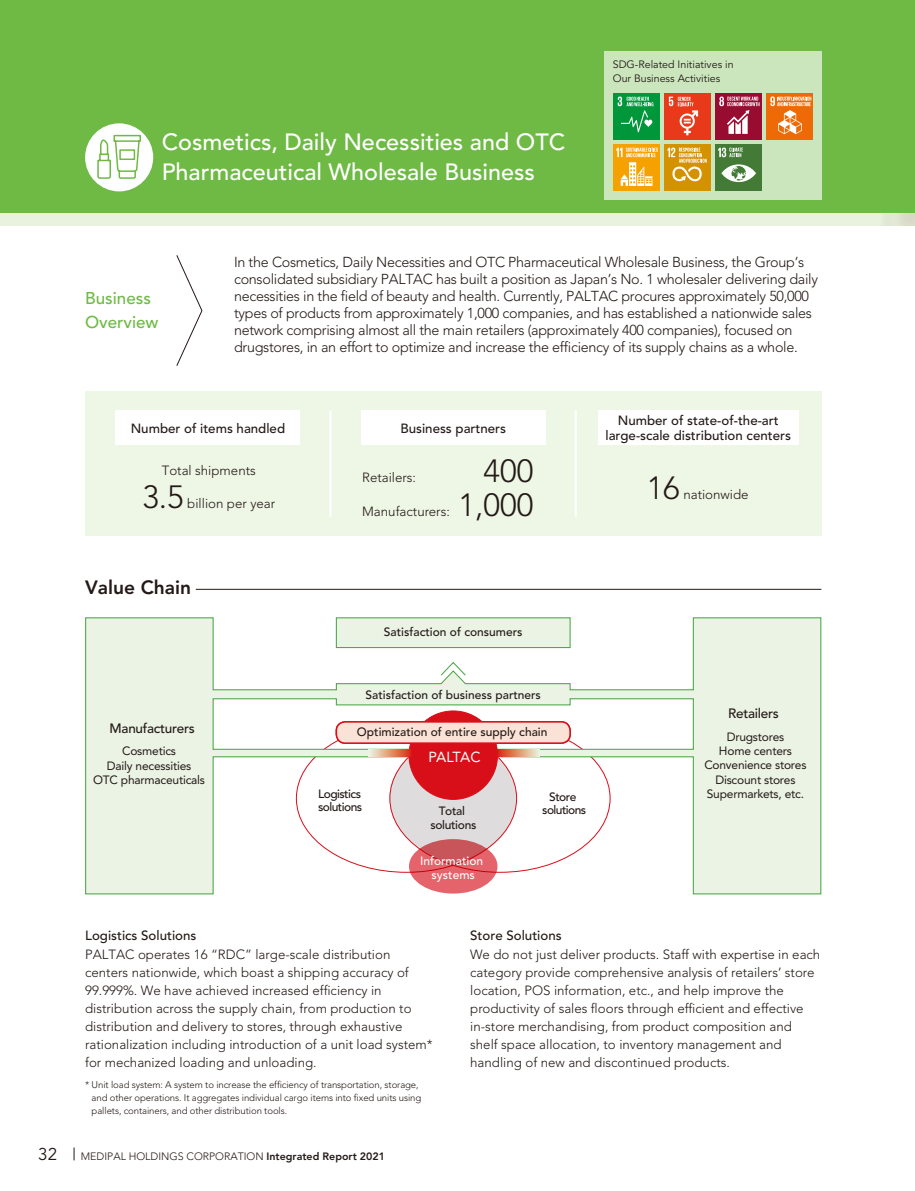
<style>
.page{position:relative;width:915px;height:1191px;background:#fff}
.page>*{position:absolute;margin:0;border:0;box-sizing:border-box;transform-origin:0 0}
.t1{font:300 31.95px "Avenir LT Std";color:#231916}
.t2{font:500 23.4px/29.7px "Avenir LT Std";color:#fff}
.t3{font:800 19.2px "Avenir LT Std";color:#231916}
.t4{font:500 16.95px/23.4px "Avenir LT Std";color:#6eba45}
.t5{font:16.95px "Avenir LT Std";color:#231916}
.t6{font:14.55px "Avenir LT Std";letter-spacing:-.045em;color:#fff}
.t7{font:300 14.4px/17px "Avenir LT Std";letter-spacing:-.02em;color:#231916}
.t8{font:500 13.5px "Avenir LT Std";letter-spacing:-.02em;color:#231916}
.t9{font:300 13.35px/18px "Avenir LT Std";color:#231916}
.t10{font:500 13.35px/14.4px "Avenir LT Std";color:#231916;text-align:center}
.t11{font:12px/14.4px "Avenir LT Std";letter-spacing:-.02em;color:#231916;text-align:center}
.t12{font:500 12px "Avenir LT Std";color:#231916}
.t13{font:500 12px/13.5px "Avenir LT Std";letter-spacing:-.045em;color:#231916}
.t14{font:500 12px/13.5px "Avenir LT Std";color:#fff;text-align:center}
.t15{font:500 12px/13.5px "Avenir LT Std";letter-spacing:-.025em;color:#231916;text-align:center}
.t16{font:300 10.65px "Avenir LT Std";color:#231916}
.t17{font:10.65px/13.8px "Avenir LT Std";color:#231916}
.t18{font:300 9.6px/12.8px "Avenir LT Std";letter-spacing:-.01em;color:#231916}
.s1{font-weight:800}
</style>
<div class="page">
<div style="left:0;top:0;width:914px;height:225px;background:#e8f2de"></div>
<div style="left:0;top:0;width:914px;height:213px;background:#6eba45"></div>
<div style="left:604px;top:51px;width:217px;height:149px;background:#cbe6bd"></div>
<div style="left:612px;top:93px;width:47px;height:46px;background:#00973b"></div>
<svg style="left:617px;top:97px;width:36px;height:35px"></svg>
<div style="left:663px;top:93px;width:47px;height:46px;background:#e8391b"></div>
<svg style="left:668px;top:97px;width:29px;height:38px"></svg>
<div style="left:714px;top:93px;width:47px;height:46px;background:#980c32"></div>
<svg style="left:719px;top:97px;width:40px;height:37px"></svg>
<div style="left:765px;top:93px;width:47px;height:46px;background:#ed6a06"></div>
<svg style="left:770px;top:96px;width:41px;height:38px"></svg>
<div style="left:612px;top:144px;width:47px;height:46px;background:#f5a200"></div>
<svg style="left:616px;top:148px;width:41px;height:38px"></svg>
<div style="left:663px;top:144px;width:47px;height:46px;background:#d49200"></div>
<svg style="left:667px;top:148px;width:39px;height:34px"></svg>
<div style="left:714px;top:144px;width:47px;height:46px;background:#437a36"></div>
<svg style="left:721px;top:164px;width:34px;height:18px"></svg>
<svg style="left:718px;top:148px;width:24px;height:9px"></svg>
<div style="left:85px;top:123px;width:68px;height:68px;background:#fff;border-radius:50%"></div>
<svg style="left:97px;top:134px;width:44px;height:45px"></svg>
<svg style="left:176px;top:255px;width:26px;height:111px"></svg>
<hr style="left:196px;top:589px;width:625px;height:1px;background:#231916">
<div style="left:85px;top:391px;width:736px;height:145px;background:#eef6e6"></div>
<hr style="left:329px;top:410px;width:2px;height:107px;background:#fff">
<hr style="left:574px;top:410px;width:2px;height:107px;background:#fff">
<div style="left:116px;top:410px;width:184px;height:34px;background:#fff"></div>
<div style="left:598px;top:410px;width:200px;height:34px;background:#fff"></div>
<div style="left:361px;top:410px;width:184px;height:34px;background:#fff"></div>
<svg style="left:85px;top:617px;width:736px;height:277px"></svg>
<svg style="left:439px;top:661px;width:27px;height:15px"></svg>
<div style="left:409px;top:711px;width:88px;height:88px;background:#d80e19;border-radius:50%"></div>
<div style="left:336px;top:722px;width:234px;height:21px;background:#fae3d6;border-radius:9px"></div>
<div style="left:335px;top:721px;width:235px;height:23px;border:1px solid #d80e19;border-radius:9px"></div>
<svg style="left:368px;top:750px;width:43px;height:6px"></svg>
<svg style="left:497px;top:750px;width:42px;height:6px"></svg>
<svg style="left:74px;top:1147px;width:1px;height:13px"></svg>
<h2 class="t2" style="left:162px;top:128px;width:405px">Cosmetics, Daily Necessities and OTC<br>Pharmaceutical Wholesale Business</h2>
<p class="t17" style="left:612px;top:58px;width:122px">SDG-Related Initiatives in<br>Our Business Activities</p>
<p class="t4" style="left:85px;top:287px;width:75px">Business<br>Overview</p>
<p class="t7" style="left:234px;top:254px;width:585px">In the Cosmetics, Daily Necessities and OTC Pharmaceutical Wholesale Business, the Group’s consolidated subsidiary PALTAC has built a position as Japan’s No. 1 wholesaler delivering daily necessities in the field of beauty and health. Currently, PALTAC procures approximately 50,000 types of products from approximately 1,000 companies, and has established a nationwide sales network comprising almost all the main retailers (approximately 400 companies), focused on drugstores, in an effort to optimize and increase the efficiency of its supply chains as a whole.</p>
<p class="t10" style="left:131px;top:422px;width:156px">Number of items handled</p>
<p class="t10" style="left:605px;top:414px;width:187px">Number of state-of-the-art large-scale distribution centers</p>
<p class="t10" style="left:400px;top:422px;width:107px">Business partners</p>
<p class="t9" style="left:162px;top:461px;width:96px">Total shipments</p>
<p class="t9" style="left:362px;top:468px;width:55px">Retailers:</p>
<h1 class="t1" style="left:142px;top:478px;width:43px">3.5</h1>
<p class="t9" style="left:187px;top:494px;width:89px">billion per year</p>
<p class="t9" style="left:362px;top:502px;width:89px">Manufacturers:</p>
<h1 class="t1" style="left:483px;top:452px;width:51px">400</h1>
<h1 class="t1" style="left:458px;top:486px;width:76px">1,000</h1>
<h3 class="t3" style="left:85px;top:576px;width:107px">Value Chain</h3>
<p class="t12" style="left:384px;top:625px;width:140px">Satisfaction of consumers</p>
<p class="t12" style="left:365px;top:687px;width:177px">Satisfaction of business partners</p>
<p class="t8" style="left:110px;top:720px;width:87px">Manufacturers</p>
<p class="t12" style="left:357px;top:725px;width:192px">Optimization of entire supply chain</p>
<p class="t11" style="left:93px;top:744px;width:113px">Cosmetics<br>Daily necessities<br>OTC pharmaceuticals</p>
<p class="t6" style="left:428px;top:748px;width:54px">PALTAC</p>
<p class="t13" style="left:318px;top:787px;width:45px">Logistics solutions</p>
<p class="t13" style="left:542px;top:790px;width:45px;text-align:center">Store solutions</p>
<p class="t15" style="left:430px;top:805px;width:47px">Total solutions</p>
<p class="t14" style="left:420px;top:854px;width:65px">Information systems</p>
<h1 class="t1" style="left:646px;top:469px;width:35px">16</h1>
<p class="t9" style="left:683px;top:485px;width:67px">nationwide</p>
<p class="t8" style="left:728px;top:705px;width:52px">Retailers</p>
<p class="t11" style="left:704px;top:729px;width:104px">Drugstores<br>Home centers<br>Convenience stores<br>Discount stores<br>Supermarkets, etc.</p>
<p class="t10" style="left:85px;top:929px;width:113px">Logistics Solutions</p>
<p class="t9" style="left:85px;top:945px;width:349px">PALTAC operates 16 “RDC” large-scale distribution centers nationwide, which boast a shipping accuracy of 99.999%. We have achieved increased efficiency in distribution across the supply chain, from production to distribution and delivery to stores, through exhaustive rationalization including introduction of a unit load system* for mechanized loading and unloading.</p>
<p class="t18" style="left:92px;top:1078px;width:331px;text-indent:-7px">* Unit load system: A system to increase the efficiency of transportation, storage, and other operations. It aggregates individual cargo items into fixed units using pallets, containers, and other distribution tools.</p>
<p class="t5" style="left:38px;top:1144px;width:20px">32</p>
<p class="t16" style="left:81px;top:1150px;width:306px">MEDIPAL HOLDINGS CORPORATION <span class="s1">Integrated Report 2021</span></p>
<p class="t10" style="left:470px;top:929px;width:93px">Store Solutions</p>
<p class="t9" style="left:470px;top:945px;width:351px">We do not just deliver products. Staff with expertise in each category provide comprehensive analysis of retailers’ store location, POS information, etc., and help improve the productivity of sales floors through efficient and effective in-store merchandising, from product composition and shelf space allocation, to inventory management and handling of new and discontinued products.</p>
</div>
